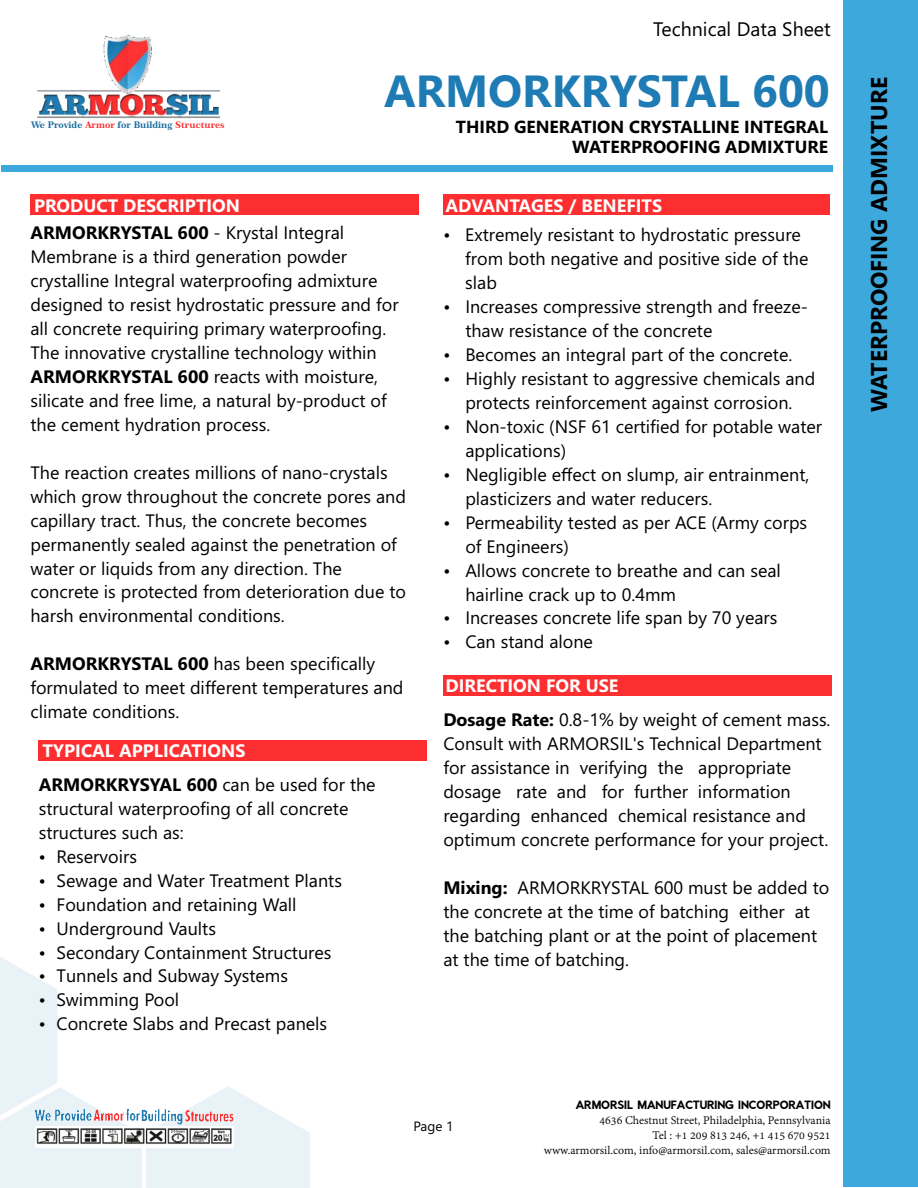
<style>
.page{position:relative;width:918px;height:1188px;background:#fff}
.page>*{position:absolute;margin:0;border:0;box-sizing:border-box;transform-origin:0 0}
.t1{font:700 45px "Segoe UI";color:#1e7bb4}
.t2{font:700 22.95px "Segoe UI";color:#000}
.t3{font:19.5px "Segoe UI";color:#000}
.t4{font:18px/24px "Segoe UI";color:#000}
.t5{font:700 18px/34.3px "Segoe UI";color:#fff}
.t6{font:700 17.55px/20.4px "Segoe UI";color:#000;text-align:right}
.t7{font:13.5px "Segoe UI";color:#000}
.t8{font:12.75px/15px "Adobe Devanagari";color:#000;text-align:right}
.t9{font:10.2px "Rabbid Highway Sign II";color:#000}
.t10{font:9.15px "Century 751 BT Bold B";color:#176c9d}
.s1{color:#fc2e2f}
.s2{color:#000}
.s3{font-weight:400;color:#000}
.s4{font-weight:700}
.s5{font-weight:700;color:#fff}
</style>
<div class="page">
<div style="left:1px;top:165px;width:831px;height:6px;background:#3da8dc"></div>
<div style="left:843px;top:0;width:75px;height:1187px;background:#3da8dc"></div>
<div style="left:39px;top:740px;width:388px;height:20px;background:#fc2e30"></div>
<div style="left:443px;top:675px;width:389px;height:21px;background:#fc2e30"></div>
<div style="left:30px;top:195px;width:389px;height:20px;background:#fc2e30"></div>
<img style="left:37px;top:34px;width:184px;height:85px">
<div style="left:443px;top:195px;width:387px;height:20px;background:#fc2e30"></div>
<svg style="left:0;top:957px;width:310px;height:231px"></svg>
<p class="t3" style="left:653px;top:22px;width:179px">Technical Data Sheet</p>
<p class="t10" style="left:31px;top:121px;width:195px">We Provide <span class="s1">Armor</span> for Building <span class="s1">Structures</span></p>
<h1 class="t1" style="left:384px;top:74px;width:447px">ARMORKRYSTAL 600</h1>
<p class="t6" style="left:456px;top:118px;width:374px">THIRD GENERATION CRYSTALLINE INTEGRAL<br>WATERPROOFING ADMIXTURE</p>
<p class="t5" style="left:30px;top:194px;width:315px;line-height:27.2px">PRODUCT DESCRIPTION<br><span class="s2">ARMORKRYSTAL 600</span> <span class="s3">- Krystal Integral</span></p>
<p class="t4" style="left:30px;top:247px;width:370px">Membrane is a third generation powder crystalline Integral waterproofing admixture designed to resist hydrostatic pressure and for all concrete requiring primary waterproofing.<br>The innovative crystalline technology within <span class="s4">ARMORKRYSTAL 600</span> reacts with moisture, silicate and free lime, a natural by-product of the cement hydration process.</p>
<p class="t4" style="left:30px;top:462px;width:377px">The reaction creates millions of nano-crystals which grow throughout the concrete pores and capillary tract. Thus, the concrete becomes permanently sealed against the penetration of water or liquids from any direction. The concrete is protected from deterioration due to harsh environmental conditions.</p>
<p class="t4" style="left:30px;top:654px;width:375px"><span class="s4">ARMORKRYSTAL 600</span> has been specifically formulated to meet different temperatures and climate conditions.</p>
<p class="t5" style="left:39px;top:735px;width:338px">TYPICAL APPLICATIONS<br><span class="s2">ARMORKRYSYAL 600</span> <span class="s3">can be used for the</span></p>
<p class="t4" style="left:39px;top:798px;width:311px">structural waterproofing of all concrete</p>
<p class="t4" style="left:39px;top:822px;width:146px">structures such as:</p>
<p class="t4" style="left:57px;top:846px;width:82px">Reservoirs</p>
<p class="t4" style="left:57px;top:870px;width:287px">Sewage and Water Treatment Plants</p>
<p class="t4" style="left:57px;top:894px;width:242px">Foundation and retaining Wall</p>
<p class="t4" style="left:57px;top:918px;width:161px">Underground Vaults</p>
<p class="t4" style="left:57px;top:942px;width:276px">Secondary Containment Structures</p>
<p class="t4" style="left:57px;top:966px;width:233px">Tunnels and Subway Systems</p>
<p class="t4" style="left:57px;top:990px;width:124px">Swimming Pool</p>
<p class="t4" style="left:57px;top:1014px;width:272px">Concrete Slabs and Precast panels</p>
<p class="t5" style="left:445px;top:190px;width:218px">ADVANTAGES / BENEFITS</p>
<p class="t4" style="left:465px;top:225px;width:358px">Extremely resistant to hydrostatic pressure from both negative and positive side of the slab<br>Increases compressive strength and freeze&shy;thaw resistance of the concrete<br>Becomes an integral part of the concrete.<br>Highly resistant to aggressive chemicals and protects reinforcement against corrosion.<br>Non-toxic (NSF 61 certified for potable water applications)<br>Negligible effect on slump, air entrainment, plasticizers and water reducers.<br>Permeability tested as per ACE (Army corps of Engineers)<br>Allows concrete to breathe and can seal hairline crack up to 0.4mm<br>Increases concrete life span by 70 years<br>Can stand alone</p>
<p class="t4" style="left:443px;top:670px;width:389px;line-height:34.3px"><span class="s5">DIRECTION FOR USE<br></span><span class="s4">Dosage Rate:</span> 0.8-1% by weight of cement mass.</p>
<p class="t4" style="left:443px;top:733px;width:386px">Consult with ARMORSIL's Technical Department for assistance in verifying the appropriate dosage rate and for further information regarding enhanced chemical resistance and optimum concrete performance for your project.</p>
<p class="t4" style="left:443px;top:877px;width:387px"><span class="s4">Mixing:</span> ARMORKRYSTAL 600 must be added to the concrete at the time of batching either at the batching plant or at the point of placement at the time of batching.</p>
<p class="t7" style="left:414px;top:1121px;width:41px">Page 1</p>
<p class="t9" style="left:576px;top:1102px;width:256px">ARMORSIL MANUFACTURING INCORPORATION</p>
<p class="t8" style="left:544px;top:1113px;width:288px">4636 Chestnut Street, Philadelphia, Pennsylvania<br>Tel : +1 209 813 246, +1 415 670 9521<br>www.armorsil.com, info@armorsil.com, sales@armorsil.com</p>
<p class="t2" style="left:870px;top:412px;width:337px;rotate:-90deg">WATERPROOFING ADMIXTURE</p>
</div>
